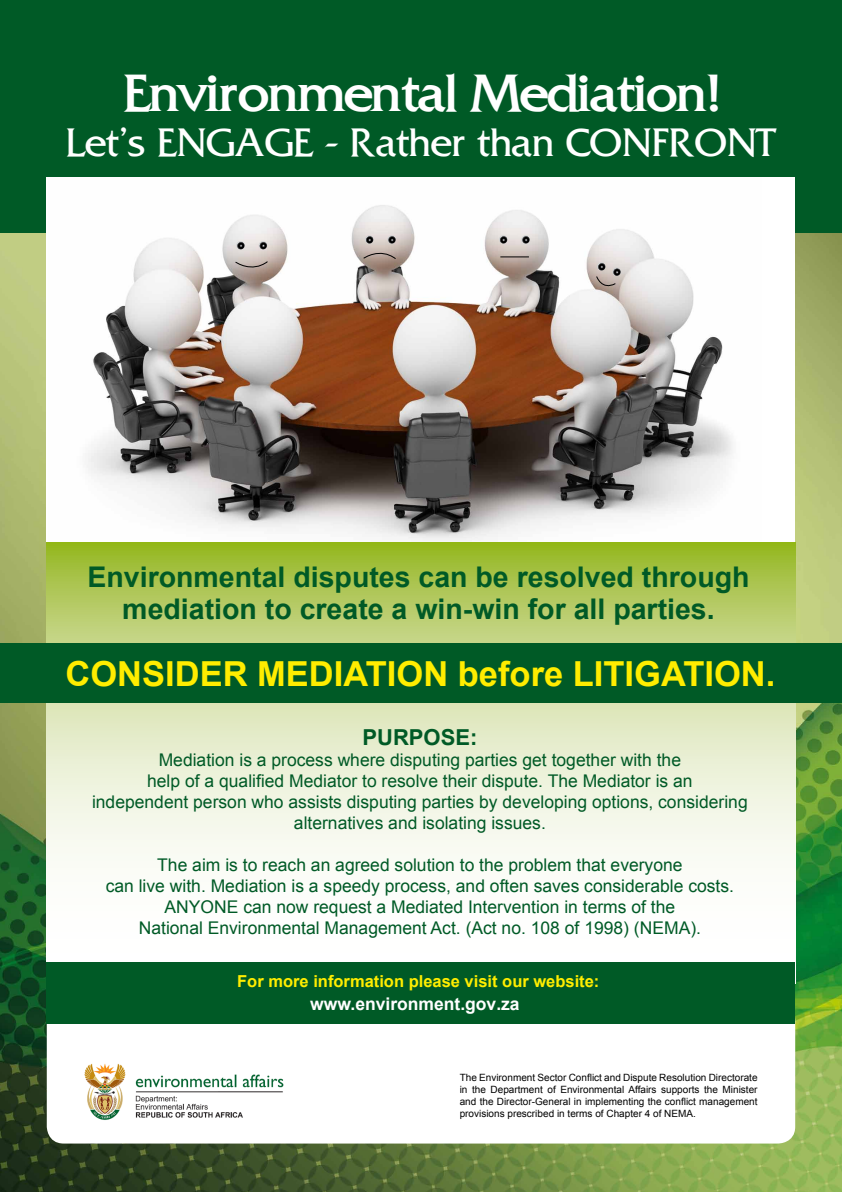
<style>
.page{position:relative;width:842px;height:1192px;background:#fff}
.page>*{position:absolute;margin:0;border:0;box-sizing:border-box;transform-origin:0 0}
.t1{font:900 47.5px "Alliance";color:#fff}
.t2{font:36px "Alliance";color:#fff}
.t3{font:700 34.5px "Arial";color:#ffed00}
.t4{font:700 28.5px/32.5px "Arial";color:#005a26;text-align:center}
.t5{font:700 22px "Arial";color:#005a26}
.t6{font:17.5px/21px "Arial";color:#005a26;text-align:center}
.t7{font:700 17.5px "Arial";color:#fff}
.t8{font:700 16.5px "Arial";color:#ffed00}
.t9{font:10px/12px "Arial";color:#000;text-align:justify}
.s1{font-style:inherit}
</style>
<div class="page">
<img style="left:0;top:232px;width:842px;height:960px">
<div style="left:0;top:0;width:842px;height:232px;background:#005a26"></div>
<div style="left:47px;top:1003px;width:748px;height:141px;background:#fff;border-radius:17px"></div>
<div style="left:47px;top:177px;width:748px;height:365px;background:#fff"></div>
<img style="left:87px;top:205px;width:646px;height:336px">
<svg style="left:47px;top:542px;width:748px;height:420px"></svg>
<div style="left:0;top:643px;width:842px;height:60px;background:#005a26"></div>
<div style="left:47px;top:962px;width:748px;height:62px;background:#005a26"></div>
<svg style="left:236px;top:241px;width:9px;height:9px"></svg>
<svg style="left:499px;top:235px;width:8px;height:9px"></svg>
<svg style="left:259px;top:241px;width:8px;height:9px"></svg>
<svg style="left:521px;top:235px;width:9px;height:9px"></svg>
<svg style="left:235px;top:261px;width:33px;height:12px"></svg>
<svg style="left:596px;top:262px;width:25px;height:29px"></svg>
<svg style="left:363px;top:235px;width:34px;height:25px"></svg>
<svg style="left:500px;top:257px;width:29px;height:1px"></svg>
<img style="left:84px;top:1063px;width:200px;height:57px">
<h1 class="t1" style="left:123px;top:62px;width:597px">Environmental Mediation!</h1>
<h2 class="t2" style="left:65px;top:119px;width:713px">Let’s ENGAGE - Rather than CONFRONT</h2>
<h3 class="t4" style="left:87px;top:561px;width:663px">Environmental disputes can be resolved through mediation to create a win-win for all parties.</h3>
<h3 class="t3" style="left:66px;top:655px;width:711px">CONSIDER MEDIATION before LITIGATION.</h3>
<p class="t5" style="left:362px;top:725px;width:116px">PURPOSE:</p>
<p class="t6" style="left:92px;top:749px;width:657px">Mediation is a process where disputing parties get together with the<br>help of a qualified Mediator to resolve their dispute. The Mediator is an<br>independent person who assists disputing parties by developing options, considering alternatives and isolating issues.</p>
<p class="t6" style="left:106px;top:854px;width:630px;line-height:21.1px">The aim is to reach an agreed solution to the problem that everyone<br>can live with. Mediation is a speedy process, and often saves considerable costs.<br>ANYONE can now request a Mediated Intervention in terms of the<br>National Environmental Management Act. (Act no. 108 of 1998) (NEMA).</p>
<p class="t8" style="left:237px;top:972px;width:364px">For more information please visit our website:</p>
<p class="t7" style="left:310px;top:992px;width:211px">w<span class="s1">ww.</span>environment<span class="s1">.gov.za</span></p>
<p class="t9" style="left:460px;top:1071px;width:299px">The Environment Sector Conflict and Dispute Resolution Directorate in the Department of Environmental Affairs supports the Minister and the Director-General in implementing the conflict management provisions prescribed in terms of Chapter 4 of NEMA.</p>
</div>
